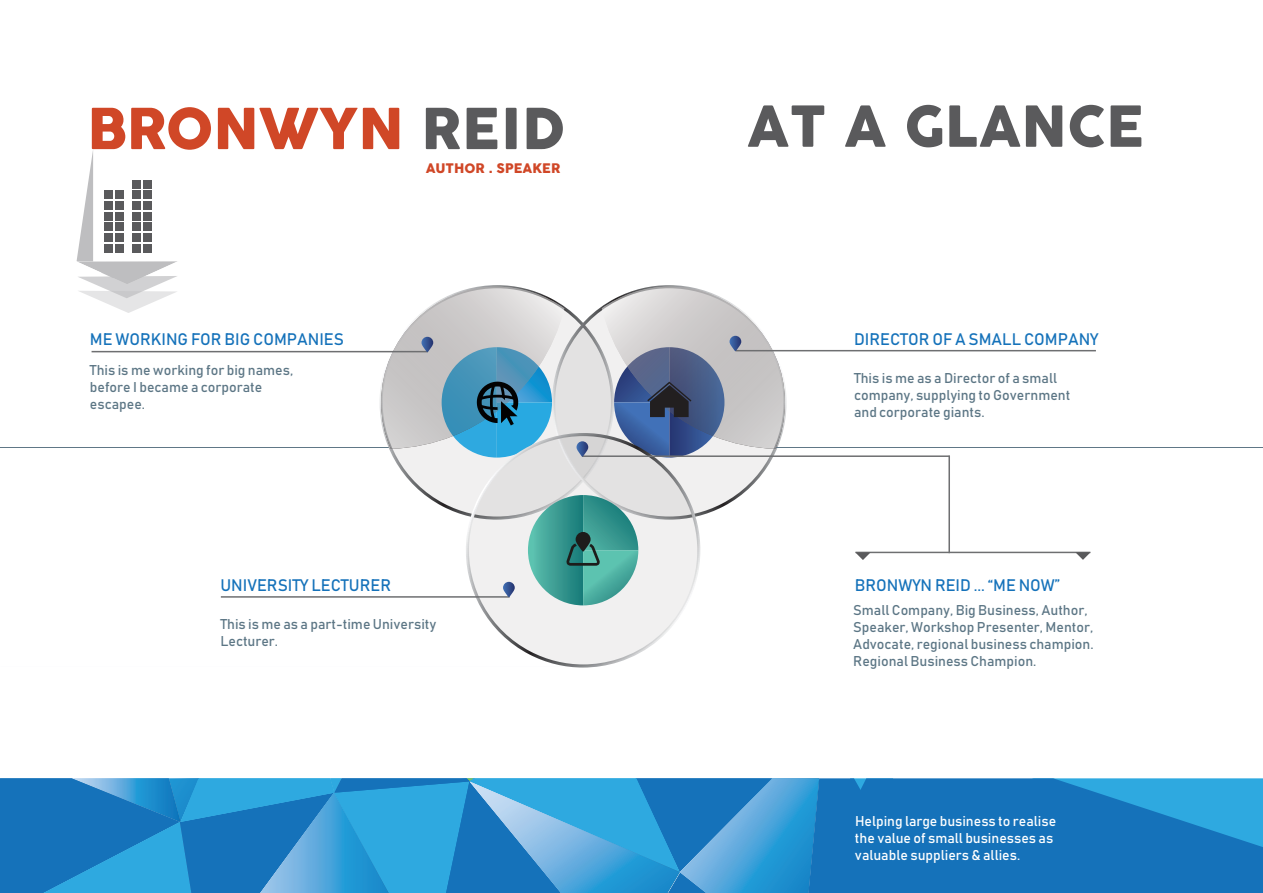
<style>
.page{position:relative;width:1263px;height:893px;background:#fff}
.page>*{position:absolute;margin:0;border:0;box-sizing:border-box;transform-origin:0 0}
.t1{font:55.65px "Cocogoose";color:#d04727}
.t2{font:55.65px "Cocogoose";color:#5a5a5c}
.t3{font:16.5px "Bahnschrift";color:#1572ba}
.t4{font:14.1px/16.8px "Bahnschrift";color:#5c7685}
.t5{font:14.1px/16.8px "Bahnschrift";color:#fff}
.t6{font:12.9px "Cocogoose";color:#d04727}
.s1{color:#5a5a5c}
</style>
<div class="page">
<svg style="left:393px;top:458px;width:70px;height:57px;fill:#f1f0f0"></svg>
<svg style="left:564px;top:306px;width:209px;height:208px"></svg>
<svg style="left:463px;top:433px;width:242px;height:234px"></svg>
<svg style="left:467px;top:434px;width:232px;height:232px;fill:#f1f0f0"></svg>
<svg style="left:528px;top:495px;width:110px;height:110px;background:#60aaa2"></svg>
<svg style="left:893px;top:778px;width:370px;height:115px;background:#197bc0"></svg>
<svg style="left:0;top:778px;width:893px;height:115px;background:#2c8fcd"></svg>
<hr style="left:735px;top:350px;width:361px;height:1px;background:#6e6f71">
<hr style="left:582px;top:455px;width:368px;height:2px;background:#6e6f71">
<hr style="left:948px;top:456px;width:2px;height:97px;background:#6e6f71">
<hr style="left:855px;top:552px;width:235px;height:1px;background:#6e6f71">
<hr style="left:92px;top:351px;width:336px;height:1px;background:#6e6f71">
<hr style="left:221px;top:596px;width:289px;height:2px;background:#6e6f71">
<svg style="left:602px;top:287px;width:183px;height:171px"></svg>
<svg style="left:576px;top:441px;width:12px;height:16px"></svg>
<svg style="left:381px;top:287px;width:183px;height:171px"></svg>
<svg style="left:503px;top:582px;width:12px;height:15px"></svg>
<svg style="left:855px;top:552px;width:15px;height:8px"></svg>
<svg style="left:1075px;top:552px;width:15px;height:8px"></svg>
<svg style="left:76px;top:151px;width:102px;height:162px"></svg>
<h1 class="t1" style="left:87px;top:90px;width:480px">BRONWYN <span class="s1">REID</span></h1>
<h1 class="t2" style="left:747px;top:88px;width:398px">AT A GLANCE</h1>
<p class="t3" style="left:90px;top:328px;width:256px">ME WORKING FOR BIG COMPANIES</p>
<p class="t4" style="left:90px;top:361px;width:205px">This is me working for big names, before I became a corporate escapee.</p>
<p class="t6" style="left:426px;top:159px;width:136px">AUTHOR . SPEAKER</p>
<p class="t3" style="left:854px;top:328px;width:246px">DIRECTOR OF A SMALL COMPANY</p>
<p class="t4" style="left:854px;top:369px;width:218px">This is me as a Director of a small company, supplying to Government and corporate giants.</p>
<p class="t3" style="left:220px;top:575px;width:172px">UNIVERSITY LECTURER</p>
<p class="t3" style="left:855px;top:575px;width:207px">BRONWYN REID ... “ME NOW”</p>
<p class="t4" style="left:220px;top:616px;width:217px">This is me as a part-time University<br>Lecturer.</p>
<p class="t4" style="left:853px;top:602px;width:242px">Small Company, Big Business, Author, Speaker, Workshop Presenter, Mentor, Advocate, regional business champion.<br>Regional Business Champion.</p>
<p class="t5" style="left:855px;top:812px;width:203px">Helping large business to realise the value of small businesses as valuable suppliers &amp; allies.</p>
</div>
